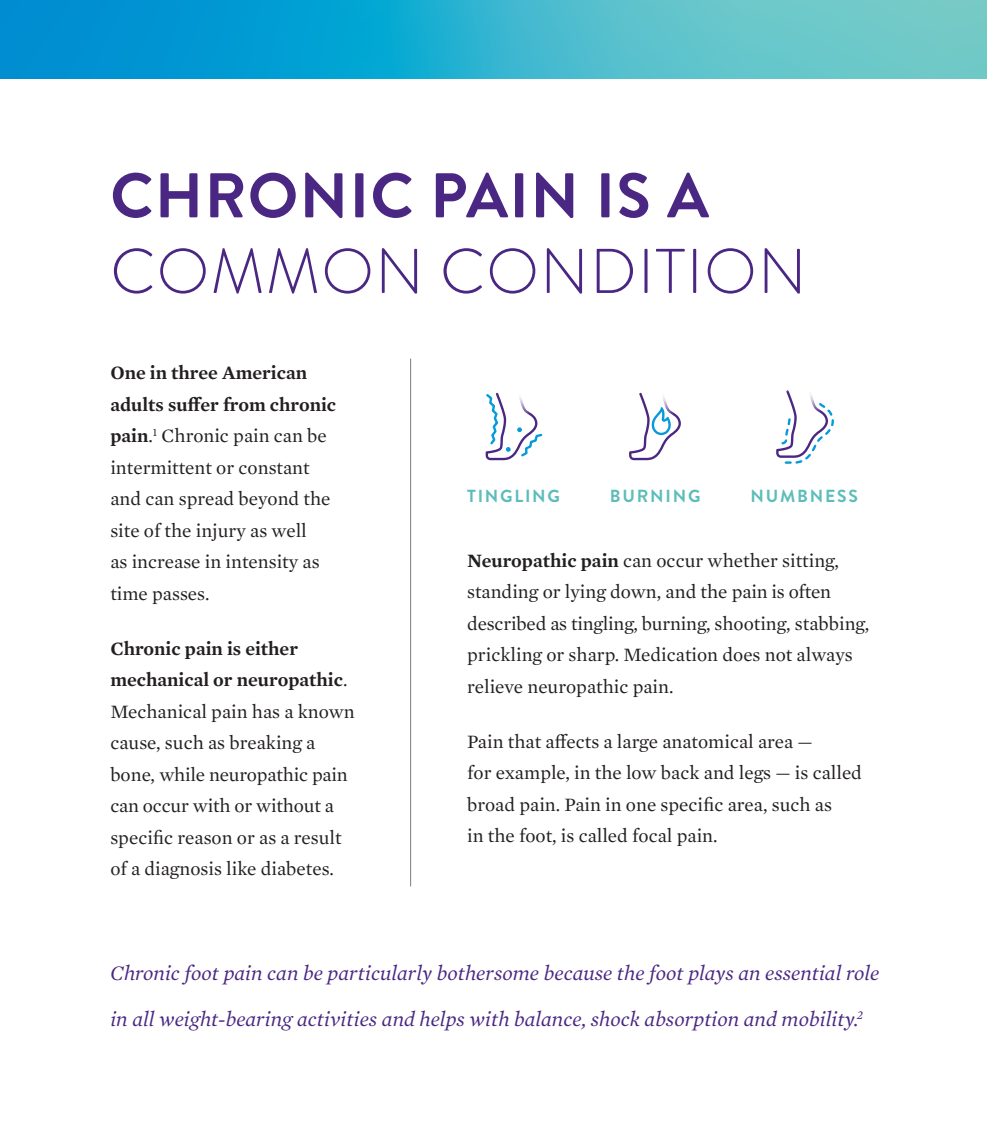
<style>
.page{position:relative;width:987px;height:1134px;background:#fff}
.page>*{position:absolute;margin:0;border:0;box-sizing:border-box;transform-origin:0 0}
.t1{font:300 63px "Brandon Grotesque";letter-spacing:.02em;color:#4a2783}
.t2{font:700 63px "Brandon Grotesque";letter-spacing:.02em;color:#4a2783}
.t3{font:italic 21px/45.5px "Mercury Text G1";color:#4a2783}
.t4{font:19.25px/31.5px "Mercury Text G1";color:#231f20}
.t5{font:700 17.5px "Brandon Grotesque";letter-spacing:.1em;color:#5cbdba}
.s1{font-weight:600}
</style>
<div class="page">
<svg style="left:0;top:0;width:986px;height:79px;background:#33b0ce"></svg>
<svg style="left:629px;top:392px;width:51px;height:68px"></svg>
<svg style="left:776px;top:390px;width:58px;height:74px"></svg>
<svg style="left:485px;top:392px;width:58px;height:68px"></svg>
<hr style="left:410px;top:359px;width:1px;height:527px;background:#787d83">
<h1 class="t2" style="left:110px;top:152px;width:599px">CHRONIC PAIN IS A</h1>
<h1 class="t1" style="left:110px;top:228px;width:697px">COMMON CONDITION</h1>
<p class="t4" style="left:110px;top:356px;width:227px"><span class="s1">One in three American adults suffer from chronic pain</span>.<sup>1</sup> Chronic pain can be intermittent or constant and can spread beyond the site of the injury as well<br>as increase in intensity as time passes.</p>
<p class="t4" style="left:110px;top:632px;width:246px"><span class="s1">Chronic pain is either mechanical or neuropathic</span>.<br>Mechanical pain has a known cause, such as breaking a bone, while neuropathic pain can occur with or without a specific reason or as a result of a diagnosis like diabetes.</p>
<p class="t5" style="left:467px;top:484px;width:94px">TINGLING</p>
<p class="t5" style="left:609px;top:484px;width:92px">BURNING</p>
<p class="t5" style="left:750px;top:484px;width:109px">NUMBNESS</p>
<p class="t4" style="left:467px;top:544px;width:403px"><span class="s1">Neuropathic pain</span> can occur whether sitting, standing or lying down, and the pain is often described as tingling, burning, shooting, stabbing, prickling or sharp. Medication does not always relieve neuropathic pain.</p>
<p class="t4" style="left:467px;top:725px;width:396px">Pain that affects a large anatomical area —<br>for example, in the low back and legs — is called broad pain. Pain in one specific area, such as<br>in the foot, is called focal pain.</p>
<p class="t3" style="left:110px;top:950px;width:770px">Chronic foot pain can be particularly bothersome because the foot plays an essential role in all weight-bearing activities and helps with balance, shock absorption and mobility.<sup>2</sup></p>
</div>
